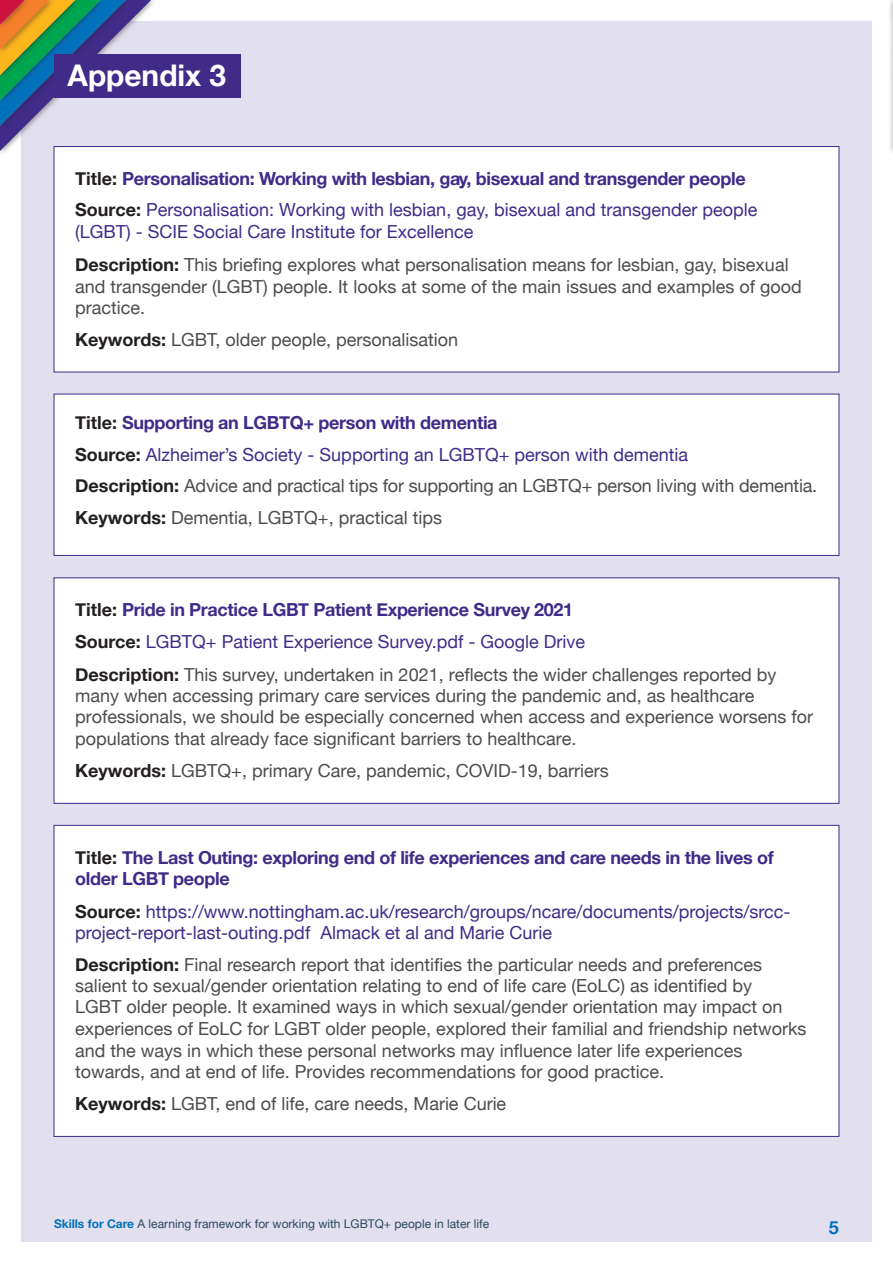
<style>
.page{position:relative;width:893px;height:1263px;background:#fff}
.page>*{position:absolute;margin:0;border:0;box-sizing:border-box;transform-origin:0 0}
.t1{font:700 29.85px "Helvetica Neue";color:#fff}
.t2{font:18px/21.5px "Helvetica Neue";color:#4b4c4d}
.t3{font:700 18px/31px "Helvetica Neue";letter-spacing:-.02em;color:#402b89}
.t4{font:18px/21.1px "Helvetica Neue";color:#402b89}
.t5{font:700 18px "Helvetica Neue";color:#0072bc}
.t6{font:12px "Helvetica Neue";color:#2d495c}
.s1{color:#231f20}
.s2{font-weight:400}
.s3{color:#402b89}
.s4{font-weight:700;color:#231f20}
.s5{font-family:"Helvetica Neue LT Std"}
.s6{font-weight:700;color:#402b89}
.s7{font-weight:700;color:#0072bc}
</style>
<div class="page">
<div style="left:21px;top:21px;width:851px;height:1221px;background:#e2dfee"></div>
<div style="left:0;top:0;width:157px;height:157px;background:#231f20;opacity:.5"></div>
<svg style="left:0;top:0;width:151px;height:151px"></svg>
<div style="left:888px;top:0;width:5px;height:157px;background:#231f20;opacity:.5"></div>
<div style="left:888px;top:0;width:5px;height:131px;background:#f1f0f0"></div>
<div style="left:888px;top:0;width:5px;height:31px;background:#231f20;opacity:.5"></div>
<svg style="left:892px;top:0;width:1px;height:151px"></svg>
<div style="left:54px;top:54px;width:186px;height:43px;background:#402b89"></div>
<div style="left:54px;top:394px;width:785px;height:162px;background:#fff;border:1px solid #402b89"></div>
<div style="left:54px;top:146px;width:785px;height:226px;background:#fff;border:1px solid #402b89"></div>
<div style="left:54px;top:577px;width:785px;height:227px;background:#fff;border:1px solid #402b89"></div>
<div style="left:54px;top:825px;width:785px;height:312px;background:#fff;border:1px solid #402b89"></div>
<h1 class="t1" style="left:68px;top:52px;width:160px">Appendix 3</h1>
<p class="t3" style="left:75px;top:164px;width:684px"><span class="s1">Title:</span> Personalisation: Working with lesbian, gay, bisexual and transgender people<br><span class="s1">Source:</span> <span class="s2">Personalisation: Working with lesbian, gay, bisexual and transgender people</span></p>
<p class="t2" style="left:75px;top:216px;width:715px;line-height:33.2px"><span class="s3">(LGBT) - SCIE Social Care Institute for Excellence<br></span><span class="s4">Description:</span> This briefing explores what personalisation means for lesbian, gay, bisexual</p>
<p class="t2" style="left:75px;top:276px;width:728px">and transgender (LGBT) people. It looks at some of the main issues and examples of good practice.</p>
<p class="t2" style="left:75px;top:330px;width:385px"><span class="s4">Keywords:</span> LGBT<span class="s5">, o</span>lder people<span class="s5">, p</span>ersonalisation</p>
<p class="t2" style="left:75px;top:408px;width:743px;line-height:31.7px"><span class="s4">Title:</span> <span class="s6">Supporting an LGBTQ+ person with dementia<br></span><span class="s4">Source:</span> <span class="s3">Alzheimer’s Society - Supporting an LGBTQ+ person with dementia<br></span><span class="s4">Description:</span> Advice and practical tips for supporting an LGBTQ+ person living with dementia.<br><span class="s4">Keywords:</span> Dementia<span class="s5">,</span> LGBTQ+<span class="s5">,</span> practical tips</p>
<p class="t2" style="left:75px;top:595px;width:703px;line-height:32.1px"><span class="s4">Title:</span> <span class="s6">Pride in Practice LGBT Patient Experience Survey 2021<br></span><span class="s4">Source:</span> <span class="s3">LGBTQ+ Patient Experience Survey.pdf - Google Drive<br></span><span class="s4">Description:</span> This survey, undertaken in 2021, reflects the wider challenges reported by</p>
<p class="t2" style="left:75px;top:685px;width:739px">many when accessing primary care services during the pandemic and, as healthcare professionals, we should be especially concerned when access and experience worsens for populations that already face significant barriers to healthcare.</p>
<p class="t2" style="left:75px;top:761px;width:535px"><span class="s4">Keywords:</span> LGBTQ+<span class="s5">, p</span>rimary Care<span class="s5">,</span> pandemic<span class="s5">,</span> COVID-19<span class="s5">,</span> barriers</p>
<p class="t3" style="left:75px;top:847px;width:700px;line-height:21.6px"><span class="s1">Title:</span> The Last Outing: exploring end of life experiences and care needs in the lives of older LGBT people</p>
<p class="t4" style="left:75px;top:901px;width:717px"><span class="s4">Source:</span> https://www.nottingham.ac.uk/research/groups/ncare/documents/projects/srcc&shy;project-report-last-outing.pdf Almack et al and Marie Curie</p>
<p class="t2" style="left:75px;top:955px;width:733px"><span class="s4">Description:</span> Final research report that identifies the particular needs and preferences salient to sexual/gender orientation relating to end of life care (EoLC) as identified by<br>LGBT older people. It examined ways in which sexual/gender orientation may impact on experiences of EoLC for LGBT older people, explored their familial and friendship networks and the ways in which these personal networks may influence later life experiences towards<span class="s5">,</span> and at end of life. Provides recommendations for good practice.</p>
<p class="t2" style="left:75px;top:1094px;width:433px"><span class="s4">Keywords:</span> LGBT<span class="s5">,</span> end of life<span class="s5">,</span> care needs<span class="s5">,</span> Marie Curie</p>
<p class="t6" style="left:54px;top:1215px;width:437px"><span class="s7">Skills for Care</span> A learning framework for working with LGBTQ+ people in later life</p>
<p class="t5" style="left:829px;top:1213px;width:12px">5</p>
</div>
